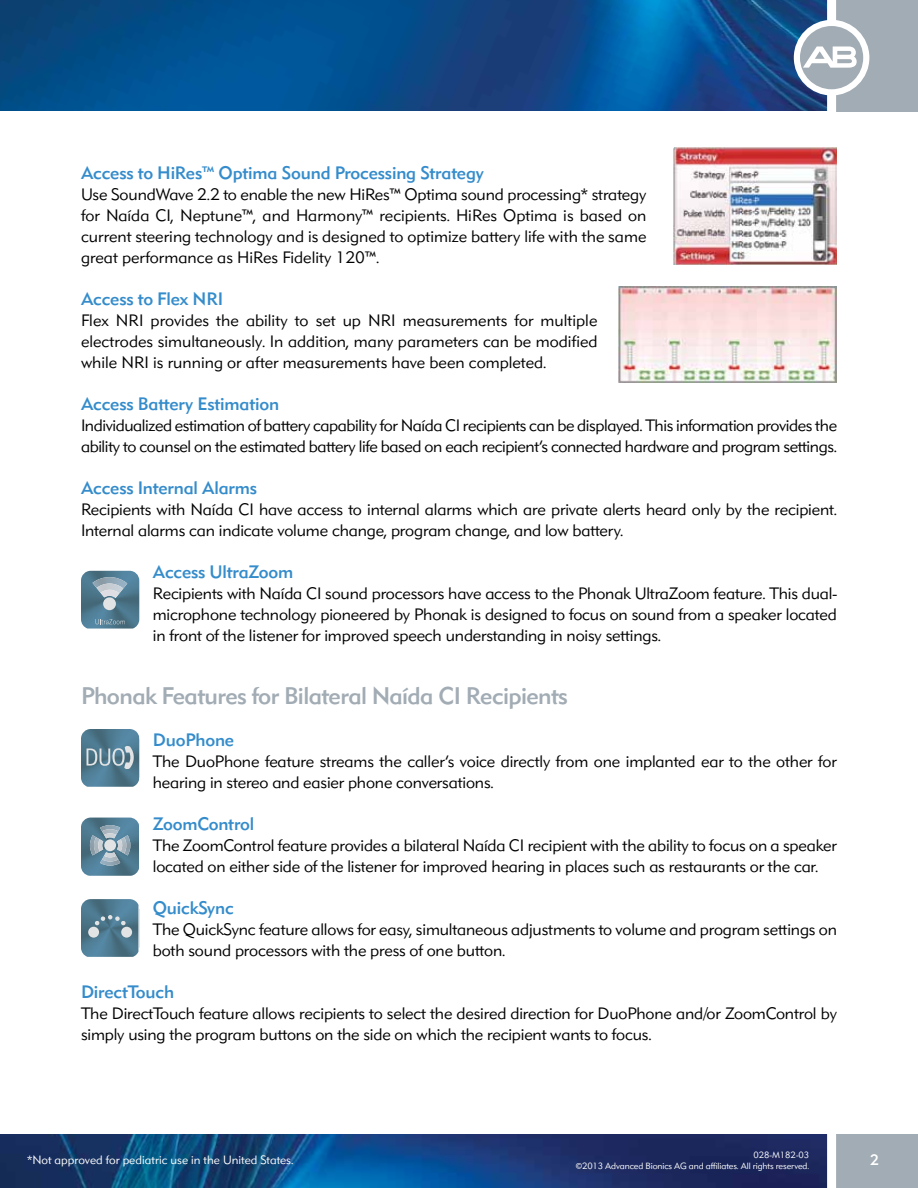
<style>
.page{position:relative;width:918px;height:1188px;background:#fff}
.page>*{position:absolute;margin:0;border:0;box-sizing:border-box;transform-origin:0 0}
.t1{font:500 24px "DH Sans";letter-spacing:-.025em;color:#a2acb4}
.t2{font:500 18px "DH Sans";letter-spacing:-.01em;color:#358ccb}
.t3{font:300 16.5px/21px "DH Sans";letter-spacing:-.01em;color:#000}
.t4{font:500 15px "DH Sans";color:#fff}
.t5{font:300 12px "DH Sans";color:#fff}
.t6{font:300 9px/10.8px "DH Sans";letter-spacing:-.01em;color:#fff;text-align:right}
</style>
<div class="page">
<div style="left:832px;top:1127px;width:86px;height:61px;background:#a2acb4"></div>
<img style="left:0;top:1134px;width:827px;height:54px">
<img style="left:0;top:0;width:918px;height:112px">
<div style="left:0;top:112px;width:918px;height:1022px;background:#fff"></div>
<div style="left:831px;top:0;width:87px;height:111px;background:#a2acb4"></div>
<div style="left:827px;top:0;width:9px;height:1188px;background:#fff"></div>
<svg style="left:794px;top:20px;width:75px;height:75px"></svg>
<svg style="left:81px;top:729px;width:58px;height:58px;background:#60869a"></svg>
<svg style="left:81px;top:899px;width:58px;height:58px;background:#5e8598"></svg>
<img style="left:81px;top:818px;width:58px;height:58px">
<img style="left:90px;top:825px;width:40px;height:41px">
<img style="left:94px;top:829px;width:32px;height:33px">
<img style="left:98px;top:833px;width:24px;height:24px">
<svg style="left:109px;top:827px;width:22px;height:20px"></svg>
<div style="left:104px;top:839px;width:12px;height:12px;background:#e2e3e4;border-radius:50%"></div>
<img style="left:81px;top:571px;width:58px;height:48px">
<svg style="left:81px;top:619px;width:58px;height:10px"></svg>
<div style="left:103px;top:597px;width:13px;height:13px;background:#e2e3e4;border-radius:50%"></div>
<img style="left:93px;top:577px;width:34px;height:11px">
<img style="left:97px;top:584px;width:7px;height:9px">
<svg style="left:104px;top:583px;width:23px;height:15px"></svg>
<img style="left:100px;top:590px;width:19px;height:8px">
<img style="left:673px;top:147px;width:164px;height:118px">
<img style="left:619px;top:286px;width:217px;height:97px">
<p class="t2" style="left:81px;top:162px;width:404px">Access to HiRes™ Optima Sound Processing Strategy</p>
<p class="t3" style="left:81px;top:184px;width:567px;text-align:justify">Use SoundWave 2.2 to enable the new HiRes™ Optima sound processing* strategy for Naída CI, Neptune™, and Harmony™ recipients. HiRes Optima is based on current steering technology and is designed to optimize battery life with the same great performance as HiRes Fidelity 120™.</p>
<p class="t2" style="left:81px;top:288px;width:144px">Access to Flex NRI</p>
<p class="t3" style="left:81px;top:310px;width:518px;text-align:justify">Flex NRI provides the ability to set up NRI measurements for multiple electrodes simultaneously. In addition, many parameters can be modified while NRI is running or after measurements have been completed.</p>
<p class="t2" style="left:81px;top:393px;width:200px">Access Battery Estimation</p>
<p class="t3" style="left:81px;top:415px;width:758px">Individualized estimation of battery capability for Naída CI recipients can be displayed. This information provides the ability to counsel on the estimated battery life based on each recipient’s connected hardware and program settings.</p>
<p class="t2" style="left:81px;top:477px;width:178px">Access Internal Alarms</p>
<p class="t3" style="left:81px;top:499px;width:758px">Recipients with Naída CI have access to internal alarms which are private alerts heard only by the recipient.<br>Internal alarms can indicate volume change, program change, and low battery.</p>
<p class="t2" style="left:153px;top:561px;width:142px">Access UltraZoom</p>
<p class="t3" style="left:153px;top:583px;width:686px;text-align:justify">Recipients with Naída CI sound processors have access to the Phonak UltraZoom feature. This dual&shy;microphone technology pioneered by Phonak is designed to focus on sound from a speaker located in front of the listener for improved speech understanding in noisy settings.</p>
<h1 class="t1" style="left:81px;top:681px;width:488px">Phonak Features for Bilateral Naída CI Recipients</h1>
<p class="t2" style="left:153px;top:729px;width:83px">DuoPhone</p>
<p class="t3" style="left:153px;top:751px;width:686px">The DuoPhone feature streams the caller’s voice directly from one implanted ear to the other for hearing in stereo and easier phone conversations.</p>
<p class="t2" style="left:153px;top:813px;width:103px">ZoomControl</p>
<p class="t3" style="left:153px;top:835px;width:686px">The ZoomControl feature provides a bilateral Naída CI recipient with the ability to focus on a speaker located on either side of the listener for improved hearing in places such as restaurants or the car.</p>
<p class="t2" style="left:153px;top:897px;width:82px">QuickSync</p>
<p class="t3" style="left:153px;top:919px;width:686px">The QuickSync feature allows for easy, simultaneous adjustments to volume and program settings on both sound processors with the press of one button.</p>
<p class="t2" style="left:81px;top:981px;width:95px">DirectTouch</p>
<p class="t3" style="left:81px;top:1003px;width:757px">The DirectTouch feature allows recipients to select the desired direction for DuoPhone and/or ZoomControl by simply using the program buttons on the side on which the recipient wants to focus.</p>
<p class="t5" style="left:27px;top:1153px;width:268px">*Not approved for pediatric use in the United States.</p>
<p class="t6" style="left:576px;top:1150px;width:235px">028-M182-03<br>©2013 Advanced Bionics AG and affiliates. All rights reserved.</p>
<p class="t4" style="left:870px;top:1151px;width:10px">2</p>
</div>
